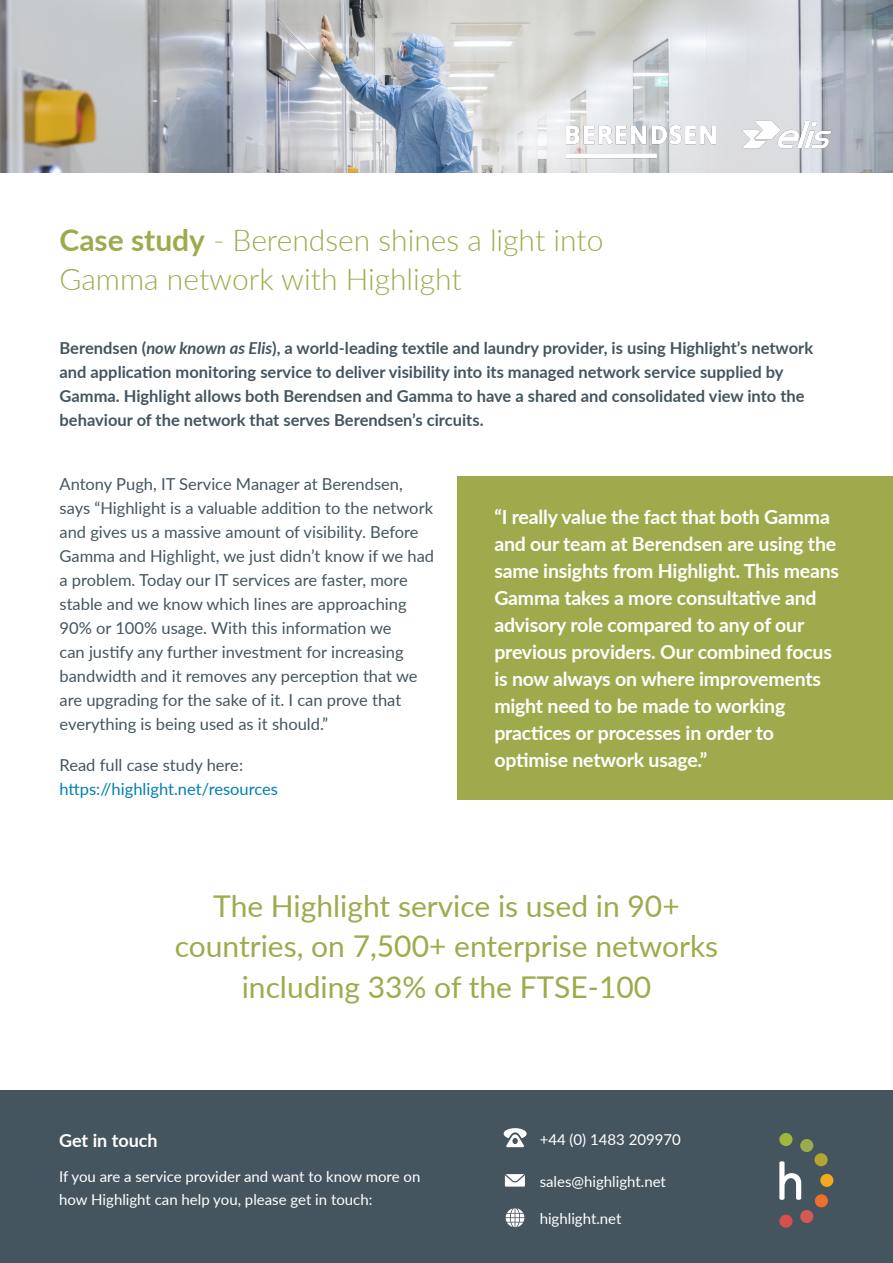
<style>
.page{position:relative;width:893px;height:1263px;background:#fff}
.page>*{position:absolute;margin:0;border:0;box-sizing:border-box;transform-origin:0 0}
.body{font:30px/40.5px "Lato";color:#9faa4d;text-align:center}
.t1{font:300 30px/39px "Lato";color:#9faa4d}
.body-2{font:700 19.5px/27px "Lato";letter-spacing:-.01em;color:#fff}
.Body_text_normal{font:700 18px "Lato";color:#fff}
.body-3{font:16.5px/24px "Lato";color:#45555f}
.body-4{font:700 16.5px/24px "Lato";color:#45555f}
.body-5{font:16.5px/24px "Lato";color:#007fb2}
.Body_text_normal-2{font:15px/22.5px "Lato";color:#fff}
.s1{font-weight:700}
.s2{font-style:italic}
.s3{color:#45555f}
</style>
<div class="page">
<div style="left:457px;top:476px;width:436px;height:323px;background:#9faa4d"></div>
<img style="left:0;top:0;width:893px;height:172px">
<img style="left:565px;top:125px;width:152px;height:33px">
<img style="left:733px;top:110px;width:109px;height:48px">
<div style="left:0;top:1091px;width:893px;height:172px;background:#45555f"></div>
<svg style="left:504px;top:1128px;width:23px;height:19px"></svg>
<svg style="left:505px;top:1174px;width:20px;height:12px"></svg>
<svg style="left:506px;top:1208px;width:18px;height:19px"></svg>
<div style="left:779px;top:1214px;width:13px;height:14px;background:#d5504a;border-radius:50%"></div>
<div style="left:800px;top:1210px;width:13px;height:13px;background:#d75953;border-radius:50%"></div>
<div style="left:820px;top:1174px;width:13px;height:13px;background:#f1a91d;border-radius:50%"></div>
<div style="left:815px;top:1194px;width:13px;height:13px;background:#ec6f2b;border-radius:50%"></div>
<div style="left:779px;top:1133px;width:13px;height:13px;background:#9db83b;border-radius:50%"></div>
<div style="left:800px;top:1139px;width:13px;height:13px;background:#99ac4b;border-radius:50%"></div>
<div style="left:814px;top:1153px;width:14px;height:13px;background:#b4a531;border-radius:50%"></div>
<svg style="left:779px;top:1161px;width:22px;height:39px"></svg>
<p class="t1" style="left:60px;top:219px;width:545px"><span class="s1">Case study</span> - Berendsen shines a light into<br>Gamma network with Highlight</p>
<p class="body-4" style="left:60px;top:335px;width:755px">Berendsen (<span class="s2">now known as Elis</span>), a world-leading textile and laundry provider, is using Highlight’s network and application monitoring service to deliver visibility into its managed network service supplied by Gamma. Highlight allows both Berendsen and Gamma to have a shared and consolidated view into the behaviour of the network that serves Berendsen’s circuits.</p>
<p class="body-3" style="left:60px;top:471px;width:376px">Antony Pugh, IT Service Manager at Berendsen, says “Highlight is a valuable addition to the network and gives us a massive amount of visibility. Before Gamma and Highlight, we just didn’t know if we had a problem. Today our IT services are faster, more stable and we know which lines are approaching 90% or 100% usage. With this information we<br>can justify any further investment for increasing bandwidth and it removes any perception that we are upgrading for the sake of it. I can prove that everything is being used as it should.”</p>
<p class="body-5" style="left:60px;top:752px;width:220px"><span class="s3">Read full case study here: </span>https://highlight.net/resources</p>
<p class="body-2" style="left:494px;top:503px;width:346px">“I really value the fact that both Gamma and our team at Berendsen are using the same insights from Highlight. This means Gamma takes a more consultative and advisory role compared to any of our previous providers. Our combined focus is now always on where improvements might need to be made to working practices or processes in order to optimise network usage.”</p>
<p class="body" style="left:175px;top:884px;width:545px">The Highlight service is used in 90+ countries, on 7,500+ enterprise networks including 33% of the FTSE-100</p>
<p class="Body_text_normal" style="left:59px;top:1127px;width:100px">Get in touch</p>
<p class="Body_text_normal-2" style="left:59px;top:1165px;width:363px">If you are a service provider and want to know more on how Highlight can help you, please get in touch:</p>
<p class="Body_text_normal-2" style="left:540px;top:1127px;width:143px">+44 (0) 1483 209970</p>
<p class="Body_text_normal-2" style="left:540px;top:1169px;width:128px">sales@highlight.net</p>
<p class="Body_text_normal-2" style="left:540px;top:1206px;width:83px">highlight.net</p>
</div>
